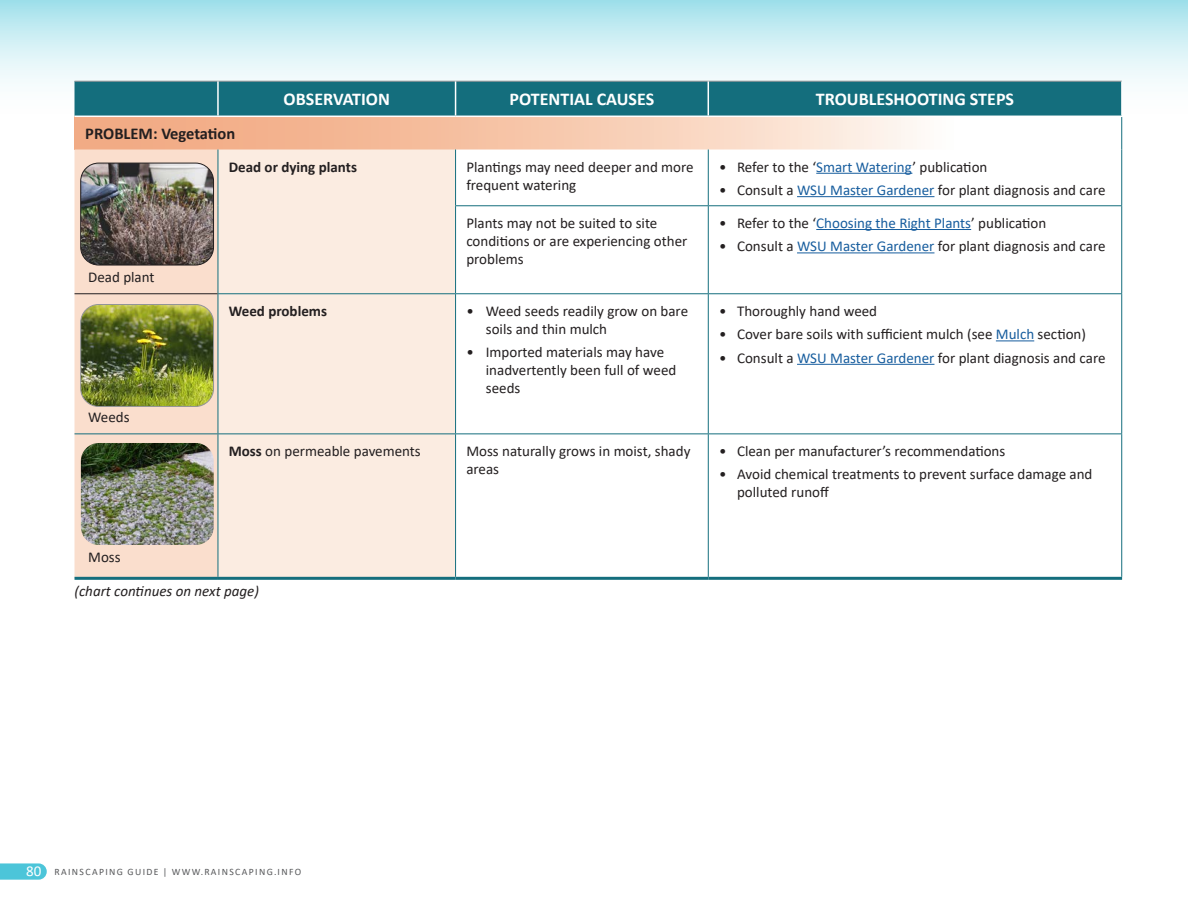
<style>
.page{position:relative;width:1188px;height:918px;background:#fff}
.page>*{position:absolute;margin:0;border:0;box-sizing:border-box;transform-origin:0 0}
.SC-Body{font:700 18px "Calibri";color:#fff}
.SC-Body-2{font:700 16.5px "Calibri";color:#231f20}
.SC-Body_Bullet{font:15px/18px "Calibri";color:#231f20}
.SC-Body-3{font:15px/18px "Calibri";color:#231f20}
.SC-Body-4{font:700 15px "Calibri";color:#231f20}
.SC-Body-5{font:italic 15px "Calibri";color:#231f20}
.SC-caption_Blue_10_p{font:15px "Calibri";color:#231f20}
.t1{font:9.75px "Calibri";letter-spacing:.14em;color:#57585a}
.s1{color:#175d9e}
.s2{font-weight:700}
.s3{font-size:15px;color:#fff}
</style>
<div class="page">
<svg style="left:0;top:0;width:1188px;height:120px;background:#d0eff4"></svg>
<svg style="left:0;top:863px;width:47px;height:17px"></svg>
<div style="left:75px;top:82px;width:1046px;height:34px;background:#146e7d"></div>
<svg style="left:75px;top:117px;width:1046px;height:33px"></svg>
<svg style="left:75px;top:150px;width:143px;height:427px;background:#f1d8c8"></svg>
<div style="left:219px;top:150px;width:236px;height:427px;background:#fbece1"></div>
<svg style="left:456px;top:150px;width:665px;height:427px"></svg>
<svg style="left:456px;top:294px;width:665px;height:139px"></svg>
<hr style="left:218px;top:81px;width:238px;height:1px;background:#939598">
<hr style="left:456px;top:81px;width:252px;height:1px;background:#939598">
<hr style="left:708px;top:81px;width:414px;height:1px;background:#939598">
<hr style="left:455px;top:81px;width:1px;height:35px;background:#fff">
<hr style="left:708px;top:81px;width:1px;height:35px;background:#fff">
<hr style="left:1121px;top:81px;width:1px;height:35px;background:#fff">
<hr style="left:75px;top:81px;width:143px;height:1px;background:#939598">
<hr style="left:217px;top:81px;width:2px;height:35px;background:#fff">
<hr style="left:75px;top:116px;width:143px;height:1px;background:#fff">
<hr style="left:218px;top:116px;width:238px;height:1px;background:#fff">
<hr style="left:456px;top:116px;width:252px;height:1px;background:#fff">
<hr style="left:708px;top:116px;width:414px;height:1px;background:#fff">
<hr style="left:455px;top:150px;width:1px;height:55px;background:#146e7d">
<hr style="left:708px;top:150px;width:1px;height:55px;background:#146e7d">
<hr style="left:1121px;top:150px;width:1px;height:55px;background:#146e7d">
<hr style="left:455px;top:206px;width:1px;height:87px;background:#146e7d">
<hr style="left:708px;top:206px;width:1px;height:87px;background:#146e7d">
<hr style="left:1121px;top:206px;width:1px;height:87px;background:#146e7d">
<hr style="left:455px;top:294px;width:1px;height:139px;background:#146e7d">
<hr style="left:708px;top:294px;width:1px;height:139px;background:#146e7d">
<hr style="left:1121px;top:294px;width:1px;height:139px;background:#146e7d">
<hr style="left:455px;top:434px;width:1px;height:143px;background:#146e7d">
<hr style="left:708px;top:434px;width:1px;height:143px;background:#146e7d">
<hr style="left:1121px;top:434px;width:1px;height:143px;background:#146e7d">
<hr style="left:218px;top:293px;width:238px;height:1px;background:#146e7d">
<hr style="left:456px;top:293px;width:252px;height:1px;background:#146e7d">
<hr style="left:708px;top:293px;width:414px;height:1px;background:#146e7d">
<hr style="left:455px;top:205px;width:253px;height:1px;background:#146e7d">
<hr style="left:708px;top:205px;width:414px;height:1px;background:#146e7d">
<hr style="left:218px;top:433px;width:238px;height:1px;background:#146e7d">
<hr style="left:456px;top:433px;width:252px;height:1px;background:#146e7d">
<hr style="left:708px;top:433px;width:414px;height:1px;background:#146e7d">
<hr style="left:75px;top:577px;width:143px;height:3px;background:#146e7d">
<hr style="left:1121px;top:117px;width:1px;height:33px;background:#146e7d">
<hr style="left:218px;top:150px;width:1px;height:56px;background:#146e7d">
<hr style="left:218px;top:206px;width:1px;height:87px;background:#146e7d">
<hr style="left:218px;top:294px;width:1px;height:139px;background:#146e7d">
<hr style="left:218px;top:434px;width:1px;height:143px;background:#146e7d">
<hr style="left:218px;top:577px;width:238px;height:3px;background:#146e7d">
<hr style="left:456px;top:577px;width:252px;height:3px;background:#146e7d">
<hr style="left:708px;top:577px;width:414px;height:3px;background:#146e7d">
<hr style="left:75px;top:433px;width:143px;height:1px;background:#146e7d">
<hr style="left:75px;top:294px;width:143px;height:1px;background:#231f20">
<hr style="left:816px;top:173px;width:96px;height:1px;background:#175d9e">
<hr style="left:797px;top:196px;width:137px;height:1px;background:#175d9e">
<hr style="left:816px;top:229px;width:155px;height:1px;background:#175d9e">
<hr style="left:797px;top:252px;width:137px;height:1px;background:#175d9e">
<hr style="left:996px;top:340px;width:38px;height:1px;background:#175d9e">
<hr style="left:797px;top:364px;width:137px;height:1px;background:#175d9e">
<img style="left:81px;top:304px;width:133px;height:102px">
<div style="left:81px;top:304px;width:133px;height:103px;border:1px solid #939598;border-radius:18px"></div>
<img style="left:81px;top:163px;width:133px;height:102px">
<div style="left:81px;top:163px;width:133px;height:102px;border:1px solid #231f20;border-radius:18px"></div>
<img style="left:81px;top:443px;width:133px;height:102px">
<p class="SC-Body" style="left:284px;top:87px;width:108px">OBSERVATION</p>
<p class="SC-Body" style="left:510px;top:87px;width:146px">POTENTIAL CAUSES</p>
<p class="SC-Body" style="left:816px;top:87px;width:200px">TROUBLESHOOTING STEPS</p>
<p class="SC-Body-2" style="left:85px;top:122px;width:152px">PROBLEM: Vegetation</p>
<p class="SC-Body-4" style="left:229px;top:156px;width:130px">Dead or dying plants</p>
<p class="SC-Body-3" style="left:466px;top:157px;width:229px">Plantings may need deeper and more frequent watering</p>
<p class="SC-Body_Bullet" style="left:719px;top:157px;width:270px">• Refer to the ‘<span class="s1">Smart Watering</span>’ publication</p>
<p class="SC-Body_Bullet" style="left:719px;top:181px;width:388px">• Consult a <span class="s1">WSU Master Gardener</span> for plant diagnosis and care</p>
<p class="SC-caption_Blue_10_p" style="left:88px;top:266px;width:68px">Dead plant</p>
<p class="SC-caption_Blue_10_p" style="left:88px;top:407px;width:43px">Weeds</p>
<p class="SC-caption_Blue_10_p" style="left:88px;top:547px;width:34px">Moss</p>
<p class="SC-Body-3" style="left:466px;top:213px;width:223px">Plants may not be suited to site conditions or are experiencing other problems</p>
<p class="SC-Body_Bullet" style="left:719px;top:213px;width:329px">• Refer to the ‘<span class="s1">Choosing the Right Plants</span>’ publication</p>
<p class="SC-Body_Bullet" style="left:719px;top:237px;width:388px">• Consult a <span class="s1">WSU Master Gardener</span> for plant diagnosis and care</p>
<p class="SC-Body-4" style="left:229px;top:300px;width:100px">Weed problems</p>
<p class="SC-Body-3" style="left:486px;top:301px;width:204px;text-indent:-20px">• Weed seeds readily grow on bare soils and thin mulch</p>
<p class="SC-Body-3" style="left:486px;top:343px;width:192px;text-indent:-20px">• Imported materials may have inadvertently been full of weed seeds</p>
<p class="SC-Body_Bullet" style="left:719px;top:301px;width:160px">• Thoroughly hand weed</p>
<p class="SC-Body_Bullet" style="left:719px;top:325px;width:368px">• Cover bare soils with sufficient mulch (see <span class="s1">Mulch</span> section)</p>
<p class="SC-Body_Bullet" style="left:719px;top:348px;width:388px">• Consult a <span class="s1">WSU Master Gardener</span> for plant diagnosis and care</p>
<p class="SC-Body-3" style="left:229px;top:442px;width:194px"><span class="s2">Moss</span> on permeable pavements</p>
<p class="SC-Body-3" style="left:466px;top:442px;width:226px">Moss naturally grows in moist, shady areas</p>
<p class="SC-Body_Bullet" style="left:719px;top:442px;width:288px">• Clean per manufacturer’s recommendations</p>
<p class="SC-Body_Bullet" style="left:737px;top:465px;width:357px;text-indent:-18px">• Avoid chemical treatments to prevent surface damage and polluted runoff</p>
<p class="SC-Body-5" style="left:75px;top:580px;width:186px">(chart continues on next page)</p>
<p class="t1" style="left:26px;top:865px;width:277px"><span class="s3">80</span> RAINSCAPING GUIDE | WWW.RAINSCAPING.INFO</p>
</div>
